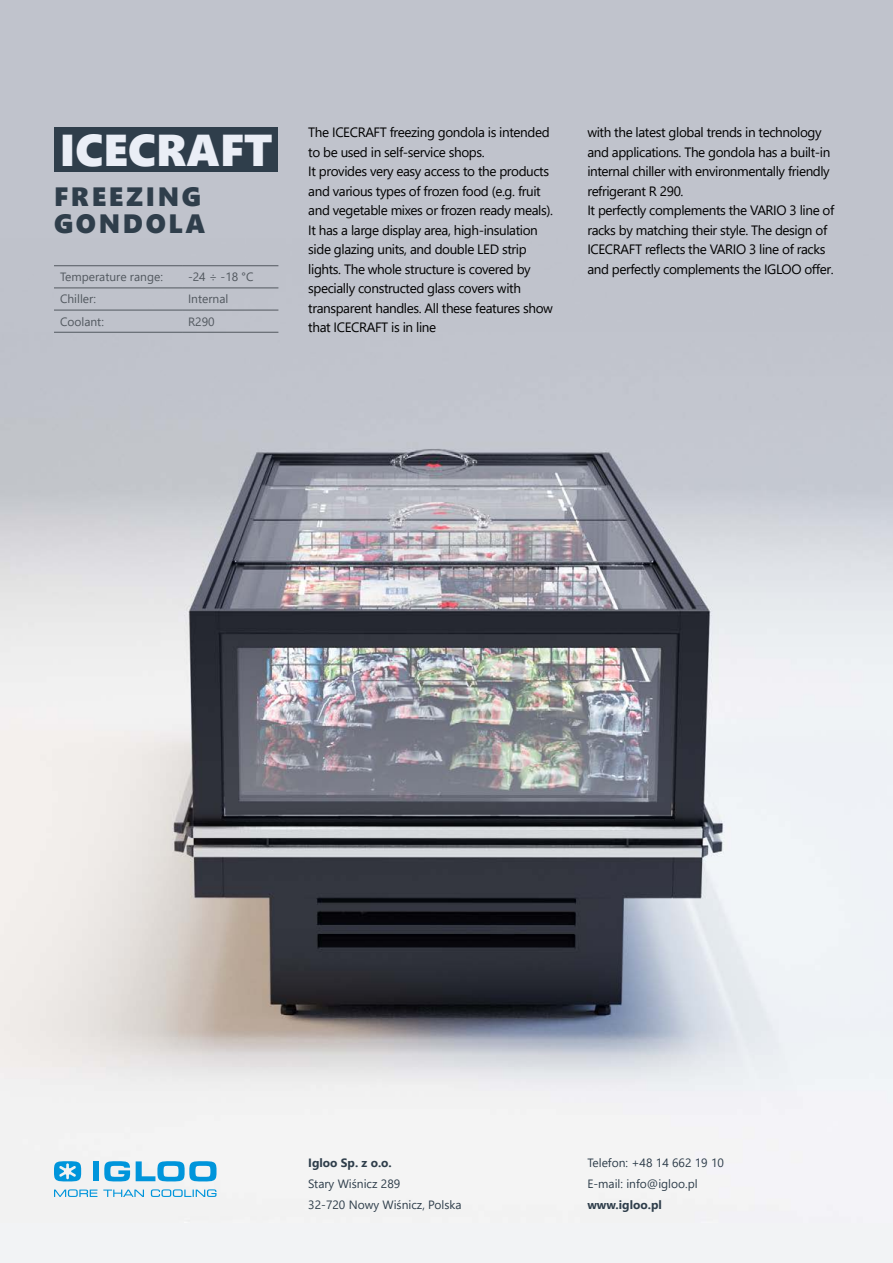
<style>
.page{position:relative;width:893px;height:1263px;background:#fff}
.page>*{position:absolute;margin:0;border:0;box-sizing:border-box;transform-origin:0 0}
.t1{font:44.55px "Segoe UI Black";color:#eaeef6}
.t2{font:26.55px/27px "Segoe UI Black";letter-spacing:.1em;color:#2f3e4b}
.t3{font:13.5px/19.5px "Segoe UI";letter-spacing:-.03em;color:#000}
.t4{font:12px/21px "Segoe UI";color:#2f3e4b}
.t5{font:12px "Segoe UI";color:#52585f}
.t6{font:700 12px "Segoe UI";color:#2f3e4b}
</style>
<div class="page">
<div style="left:0;top:0;width:893px;height:452px;background:#c0c3cc"></div>
<div style="left:0;top:1046px;width:893px;height:217px;background:#f2f3f5"></div>
<img style="left:0;top:265px;width:893px;height:932px">
<svg style="left:54px;top:1161px;width:27px;height:21px"></svg>
<div style="left:93px;top:1161px;width:6px;height:20px;background:#0095db"></div>
<svg style="left:136px;top:1161px;width:80px;height:21px"></svg>
<svg style="left:104px;top:1161px;width:26px;height:21px"></svg>
<svg style="left:54px;top:1189px;width:43px;height:8px"></svg>
<svg style="left:103px;top:1189px;width:41px;height:8px"></svg>
<svg style="left:151px;top:1189px;width:65px;height:8px"></svg>
<div style="left:54px;top:128px;width:224px;height:44px;background:#2f3e4b"></div>
<hr style="left:54px;top:265px;width:128px;height:1px;background:#52585f">
<hr style="left:182px;top:265px;width:96px;height:1px;background:#52585f">
<hr style="left:54px;top:288px;width:128px;height:1px;background:#52585f">
<hr style="left:182px;top:288px;width:96px;height:1px;background:#52585f">
<hr style="left:54px;top:310px;width:128px;height:1px;background:#52585f">
<hr style="left:182px;top:310px;width:96px;height:1px;background:#52585f">
<hr style="left:54px;top:332px;width:128px;height:1px;background:#52585f">
<hr style="left:182px;top:332px;width:96px;height:1px;background:#52585f">
<h1 class="t1" style="left:60px;top:118px;width:214px">ICECRAFT</h1>
<p class="t3" style="left:308px;top:122px;width:246px">The ICECRAFT freezing gondola is intended to be used in self-service shops.<br>It provides very easy access to the products and various types of frozen food (e.g. fruit and vegetable mixes or frozen ready meals).<br>It has a large display area, high-insulation side glazing units, and double LED strip lights. The whole structure is covered by specially constructed glass covers with transparent handles. All these features show that ICECRAFT is in line</p>
<p class="t3" style="left:587px;top:122px;width:248px">with the latest global trends in technology and applications. The gondola has a built-in internal chiller with environmentally friendly refrigerant R 290.<br>It perfectly complements the VARIO 3 line of racks by matching their style. The design of ICECRAFT reflects the VARIO 3 line of racks and perfectly complements the IGLOO offer.</p>
<h2 class="t2" style="left:54px;top:182px;width:153px">FREEZING<br>GONDOLA</h2>
<p class="t5" style="left:60px;top:266px;width:104px">Temperature range:</p>
<p class="t5" style="left:188px;top:266px;width:67px">-24 ÷ -18 °C</p>
<p class="t5" style="left:60px;top:288px;width:37px">Chiller:</p>
<p class="t5" style="left:188px;top:288px;width:42px">Internal</p>
<p class="t5" style="left:60px;top:310px;width:45px">Coolant:</p>
<p class="t5" style="left:188px;top:310px;width:28px">R290</p>
<p class="t6" style="left:308px;top:1151px;width:85px">Igloo Sp. z o.o.</p>
<p class="t4" style="left:308px;top:1172px;width:155px">Stary Wiśnicz 289<br>32-720 Nowy Wiśnicz, Polska</p>
<p class="t4" style="left:587px;top:1151px;width:138px">Telefon: +48 14 662 19 10<br>E-mail: info@igloo.pl</p>
<p class="t6" style="left:587px;top:1193px;width:76px">www.igloo.pl</p>
</div>
